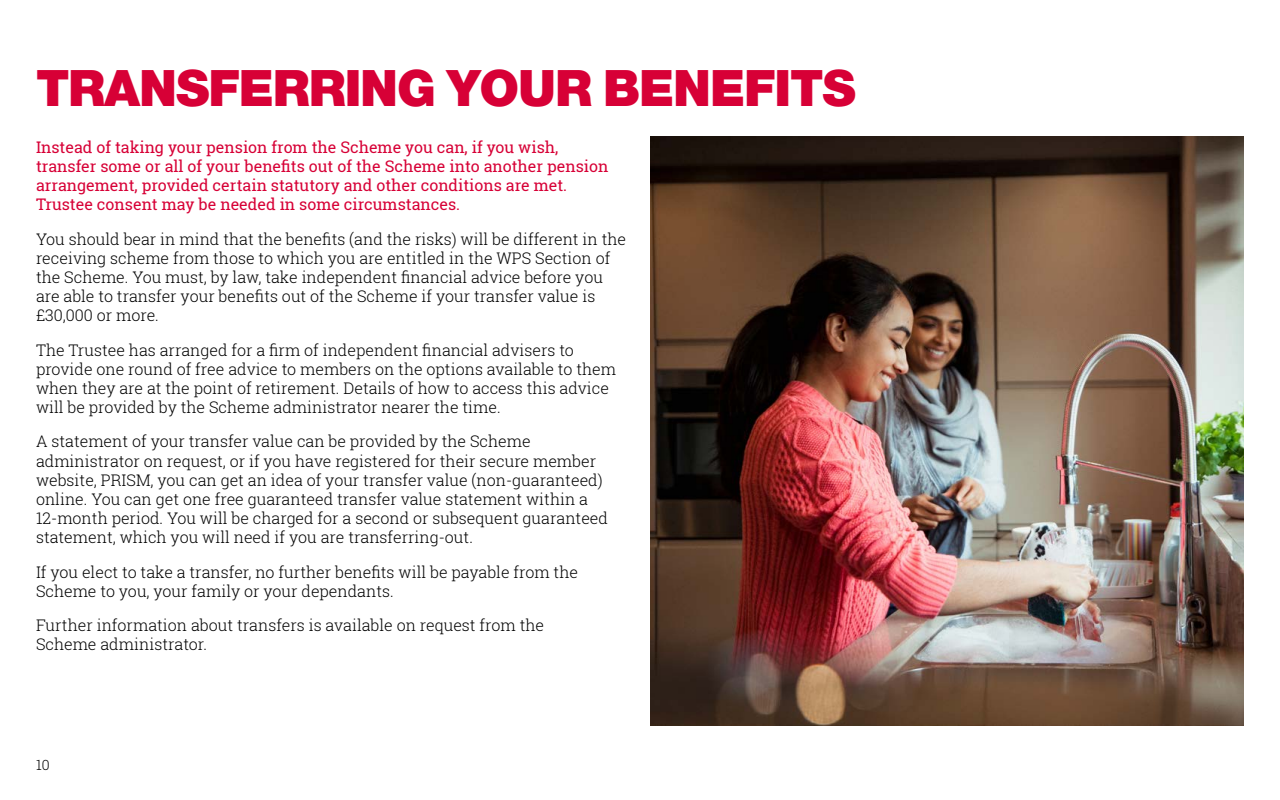
<style>
.page{position:relative;width:1280px;height:800px;background:#fff}
.page>*{position:absolute;margin:0;border:0;box-sizing:border-box;transform-origin:0 0}
.t1{font:900 50px "Helvetica Neue";letter-spacing:-.02em;color:#d70036}
.t2{font:300 16px/19.2px "Roboto Slab";color:#000}
.t3{font:16px/19.2px "Roboto Slab";color:#d70036}
.t4{font:300 14px "Roboto Slab";color:#000}
</style>
<div class="page">
<img style="left:650px;top:136px;width:594px;height:590px">
<h1 class="t1" style="left:36px;top:59px;width:821px">TRANSFERRING YOUR BENEFITS</h1>
<p class="t3" style="left:36px;top:137px;width:574px">Instead of taking your pension from the Scheme you can, if you wish, transfer some or all of your benefits out of the Scheme into another pension arrangement, provided certain statutory and other conditions are met.<br>Trustee consent may be needed in some circumstances.</p>
<p class="t2" style="left:36px;top:229px;width:592px">You should bear in mind that the benefits (and the risks) will be different in the receiving scheme from those to which you are entitled in the WPS Section of the Scheme. You must, by law, take independent financial advice before you are able to transfer your benefits out of the Scheme if your transfer value is £30,000 or more.</p>
<p class="t2" style="left:36px;top:340px;width:582px">The Trustee has arranged for a firm of independent financial advisers to provide one round of free advice to members on the options available to them when they are at the point of retirement. Details of how to access this advice will be provided by the Scheme administrator nearer the time.</p>
<p class="t2" style="left:36px;top:432px;width:574px">A statement of your transfer value can be provided by the Scheme administrator on request, or if you have registered for their secure member website, PRISM, you can get an idea of your transfer value (non-guaranteed) online. You can get one free guaranteed transfer value statement within a 12-month period. You will be charged for a second or subsequent guaranteed statement, which you will need if you are transferring-out.</p>
<p class="t2" style="left:36px;top:562px;width:544px">If you elect to take a transfer, no further benefits will be payable from the<br>Scheme to you, your family or your dependants.</p>
<p class="t2" style="left:36px;top:615px;width:510px">Further information about transfers is available on request from the<br>Scheme administrator.</p>
<p class="t4" style="left:36px;top:756px;width:15px">10</p>
</div>
